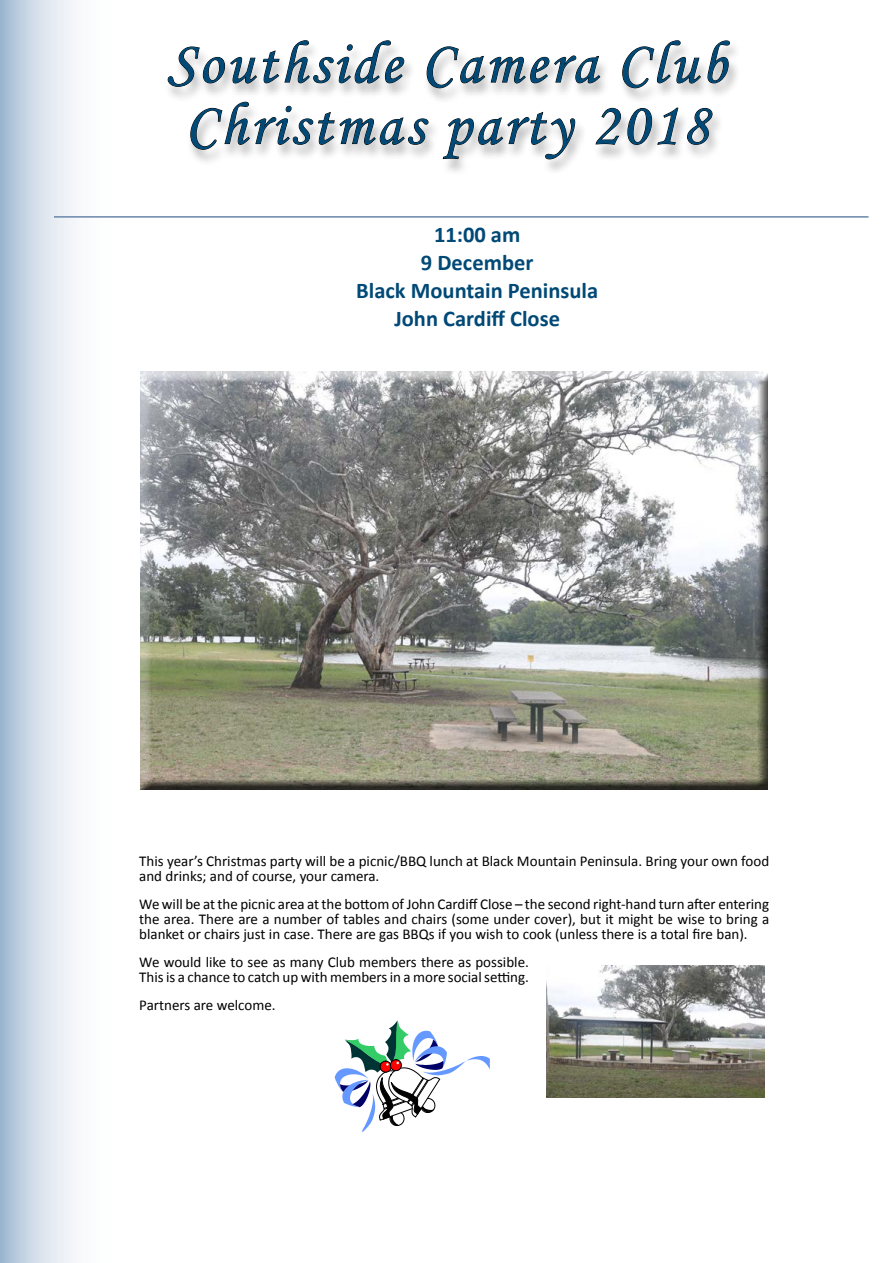
<style>
.page{position:relative;width:893px;height:1263px;background:#fff}
.page>*{position:absolute;margin:0;border:0;box-sizing:border-box;transform-origin:0 0}
.t1{font:60px/61.5px "Monotype Corsiva";letter-spacing:.06em;color:#014976;text-align:center}
.Body_text{font:700 22.5px "Calibri";color:#014976}
.Body_text-2{font:15px/15px "Calibri";color:#000}
</style>
<div class="page">
<svg style="left:0;top:0;width:76px;height:1263px;background:#d0dce9"></svg>
<div style="left:165px;top:40px;width:577px;height:135px;background:#000;opacity:.36"></div>
<svg style="left:167px;top:46px;width:90px;height:41px"></svg>
<svg style="left:263px;top:40px;width:141px;height:44px"></svg>
<svg style="left:426px;top:46px;width:174px;height:43px"></svg>
<svg style="left:622px;top:40px;width:79px;height:49px"></svg>
<svg style="left:707px;top:40px;width:23px;height:44px"></svg>
<svg style="left:190px;top:101px;width:239px;height:49px"></svg>
<svg style="left:443px;top:112px;width:132px;height:48px"></svg>
<svg style="left:595px;top:108px;width:26px;height:37px"></svg>
<svg style="left:627px;top:107px;width:51px;height:38px"></svg>
<svg style="left:687px;top:108px;width:26px;height:37px"></svg>
<hr style="left:54px;top:216px;width:814px;height:2px;background:#6a86ab">
<div style="left:135px;top:365px;width:643px;height:425px;background:#000;opacity:.75"></div>
<img style="left:546px;top:965px;width:219px;height:132px">
<svg style="left:335px;top:1020px;width:155px;height:111px"></svg>
<p class="t1" style="left:167px;top:33px;width:561px">Southside Camera Club<br>Christmas party 2018</p>
<p class="Body_text" style="left:434px;top:220px;width:88px">11:00 am</p>
<p class="Body_text" style="left:421px;top:248px;width:114px">9 December</p>
<p class="Body_text" style="left:356px;top:276px;width:243px">Black Mountain Peninsula</p>
<p class="Body_text" style="left:394px;top:304px;width:167px">John Cardiff Close</p>
<p class="Body_text-2" style="left:139px;top:854px;width:631px">This year’s Christmas party will be a picnic/BBQ lunch at Black Mountain Peninsula. Bring your own food and drinks; and of course, your camera.</p>
<p class="Body_text-2" style="left:139px;top:897px;width:631px;text-align:justify">We will be at the picnic area at the bottom of John Cardiff Close – the second right-hand turn after entering the area. There are a number of tables and chairs (some under cover), but it might be wise to bring a blanket or chairs just in case. There are gas BBQs if you wish to cook (unless there is a total fire ban).</p>
<p class="Body_text-2" style="left:139px;top:954px;width:391px">We would like to see as many Club members there as possible.<br>This is a chance to catch up with members in a more social setting.</p>
<p class="Body_text-2" style="left:139px;top:997px;width:138px">Partners are welcome.</p>
</div>
